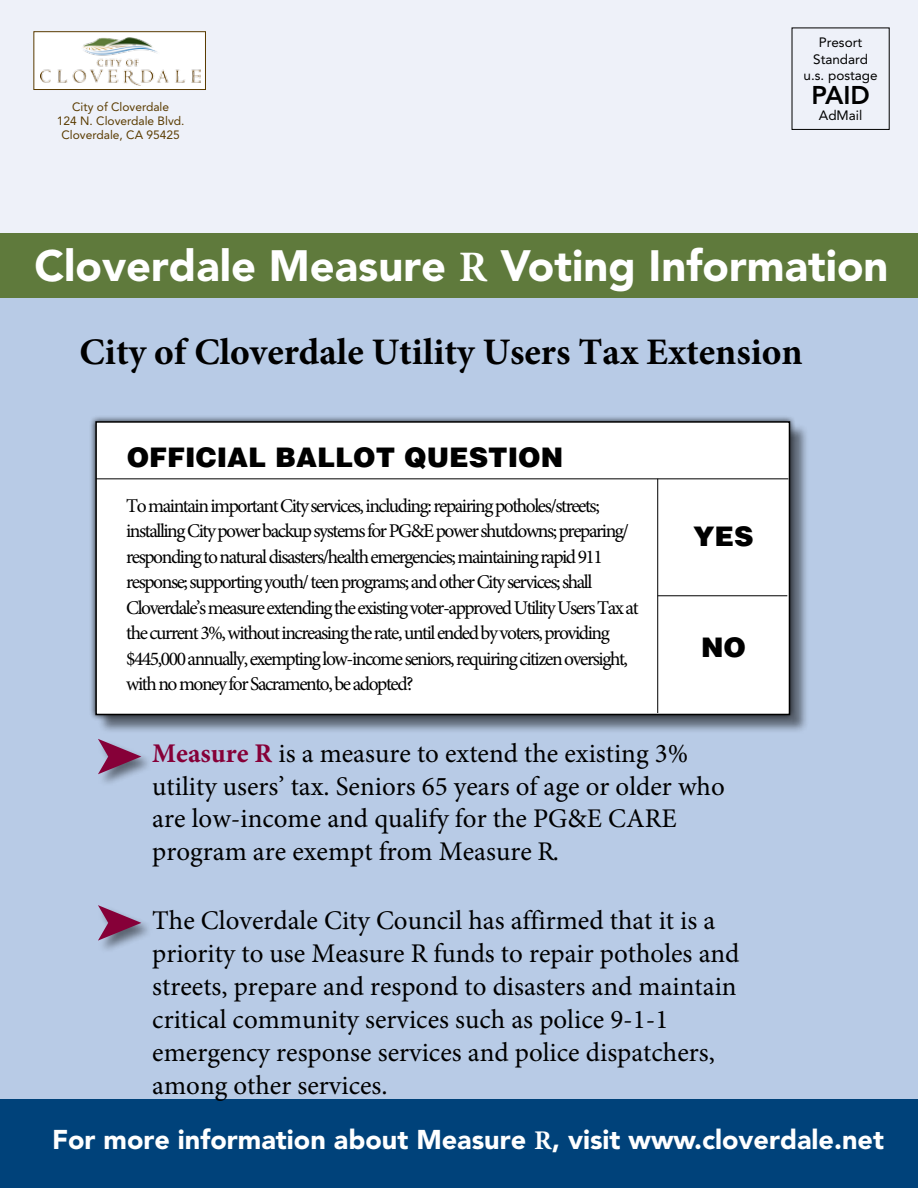
<style>
.page{position:relative;width:918px;height:1188px;background:#fff}
.page>*{position:absolute;margin:0;border:0;box-sizing:border-box;transform-origin:0 0}
.t1{font:900 43.5px "Avenir";color:#fff}
.t2{font:700 37.5px "Minion Pro";color:#000}
.t3{font:27px/33px "Minion Pro";color:#000}
.t4{font:900 27px "Avenir";color:#fff}
.t5{font:900 27px "Helvetica";color:#000}
.t6{font:800 25.5px "Avenir";color:#000}
.t7{font:19.5px/25.5px "Minion Pro";letter-spacing:-.075em;color:#000}
.t8{font:13.5px/16.2px "Avenir";color:#000;text-align:center}
.t9{font:12px/14.4px "Avenir";color:#5a3b00;text-align:center}
.s1{font-family:"Minion Pro";font-weight:700}
.s2{font-weight:700;color:#860038}
</style>
<div class="page">
<div style="left:0;top:290px;width:918px;height:853px;background:#b8cbe6"></div>
<div style="left:0;top:0;width:918px;height:285px;background:#eef1f9"></div>
<div style="left:0;top:233px;width:918px;height:65px;background:#5f7a3c"></div>
<div style="left:0;top:1099px;width:918px;height:89px;background:#00427a"></div>
<div style="left:98px;top:423px;width:711px;height:311px;background:#000;opacity:.5"></div>
<div style="left:89px;top:415px;width:707px;height:306px;background:#000;opacity:.75"></div>
<div style="left:96px;top:422px;width:693px;height:292px;background:#fff"></div>
<div style="left:95px;top:421px;width:695px;height:294px;border:2px solid #000"></div>
<hr style="left:96px;top:478px;width:692px;height:1px;background:#000">
<hr style="left:657px;top:479px;width:1px;height:234px;background:#000">
<hr style="left:658px;top:595px;width:129px;height:1px;background:#000">
<div style="left:98px;top:738px;width:57px;height:50px;background:#000;opacity:.5"></div>
<div style="left:98px;top:905px;width:57px;height:49px;background:#000;opacity:.5"></div>
<div style="left:34px;top:32px;width:171px;height:58px;background:#fff"></div>
<img style="left:41px;top:37px;width:159px;height:49px">
<div style="left:33px;top:31px;width:173px;height:59px;border:1px solid #5a3b00"></div>
<svg style="left:98px;top:739px;width:43px;height:35px"></svg>
<svg style="left:98px;top:905px;width:43px;height:36px"></svg>
<p class="t9" style="left:57px;top:99px;width:129px">City of Cloverdale<br>124 N. Cloverdale Blvd.<br>Cloverdale, CA 95425</p>
<p class="t8" style="left:804px;top:35px;width:76px">Presort<br>Standard u.s. postage</p>
<h3 class="t6" style="left:811px;top:80px;width:60px">PAID</h3>
<p class="t8" style="left:819px;top:107px;width:45px">AdMail</p>
<h1 class="t1" style="left:34px;top:239px;width:856px">Cloverdale Measure <span class="s1">R</span> Voting Information</h1>
<h2 class="t2" style="left:80px;top:326px;width:725px">City of Cloverdale Utility Users Tax Extension</h2>
<h3 class="t5" style="left:127px;top:440px;width:438px">OFFICIAL BALLOT QUESTION</h3>
<p class="t7" style="left:126px;top:493px;width:514px">To maintain important City services, including: repairing potholes/streets; installing City power backup systemsfor PG&amp;E power shutdowns; preparing/ responding to natural disasters/health emergencies;maintaining rapid 911 response; supporting youth/ teen programs; and other City services; shall Cloverdale’s measure extending theexisting voter-approved Utility Users Tax at the current 3%, without increasing the rate, until ended by voters,providing $445,000 annually, exempting low-income seniors, requiring citizen oversight, with no money forSacramento, be adopted?</p>
<h3 class="t5" style="left:694px;top:519px;width:61px">YES</h3>
<h3 class="t5" style="left:701px;top:630px;width:46px">NO</h3>
<h3 class="t3" style="left:152px;top:737px;width:574px"><span class="s2">Measure R</span> is a measure to extend the existing 3% utility users’ tax. Seniors 65 years of age or older who are low-income and qualify for the PG&amp;E CARE program are exempt from Measure R.</h3>
<p class="t3" style="left:152px;top:904px;width:589px">The Cloverdale City Council has affirmed that it is a priority to use Measure R funds to repair potholes and streets, prepare and respond to disasters and maintain critical community services such as police 9-1-1 emergency response services and police dispatchers, among other services.</p>
<h3 class="t4" style="left:52px;top:1124px;width:834px">For more information about Measure <span class="s1">R</span>, visit www.cloverdale.net</h3>
</div>
